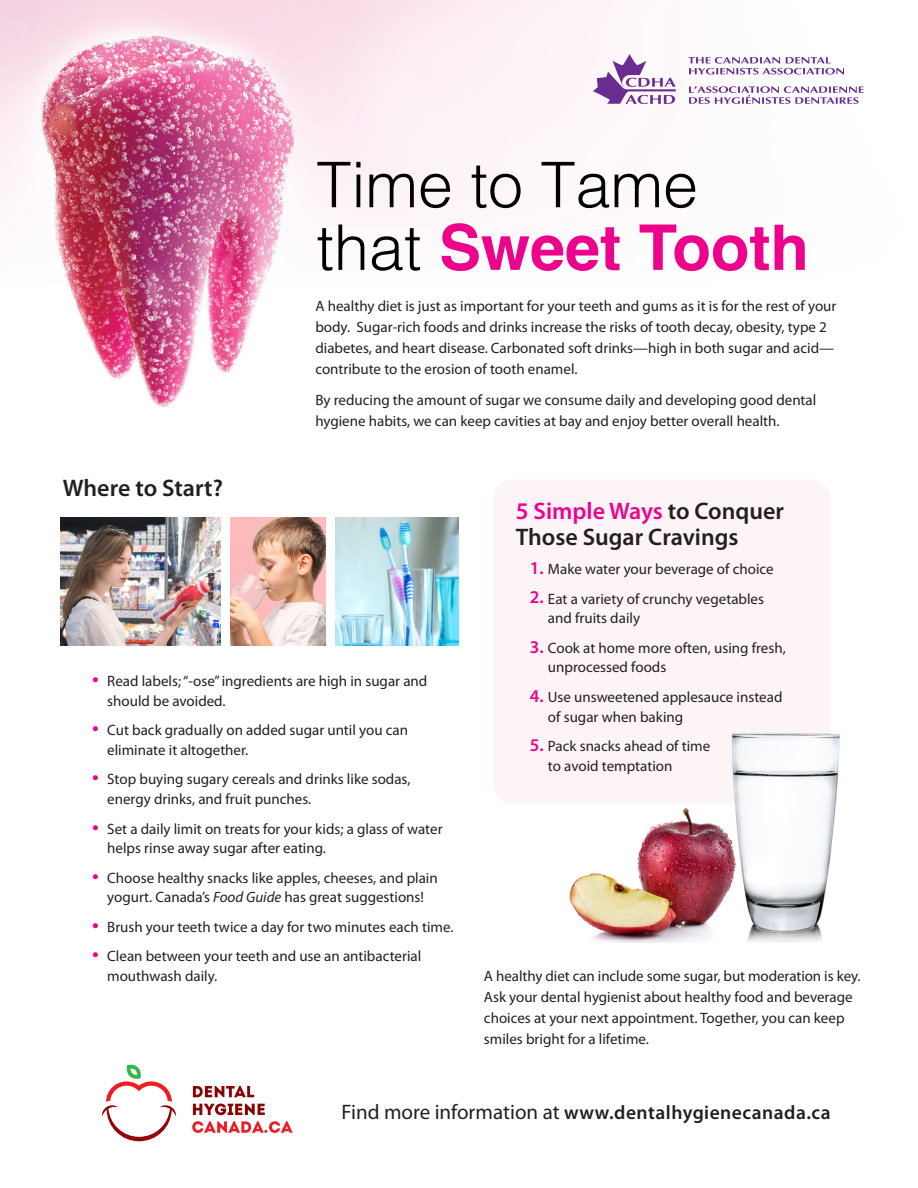
<style>
.page{position:relative;width:918px;height:1188px;background:#fff}
.page>*{position:absolute;margin:0;border:0;box-sizing:border-box;transform-origin:0 0}
.t1{font:700 63px "Helvetica";color:#ed028c}
.t2{font:300 63px "Helvetica";color:#000}
.t3{font:600 24px/25.5px "Myriad Pro";color:#231f20}
.t4{font:600 19.5px "Myriad Pro";letter-spacing:.025em;color:#231f20}
.t5{font:600 18px "Myriad Pro";color:#ed028c}
.t6{font:15px/19.5px "Myriad Pro";color:#231f20}
.s1{font-weight:300;color:#000}
.s2{font-size:24px;color:#ed028c}
.s3{font-style:italic}
.s4{color:#ed028c}
.s5{font-weight:400;font-size:21px}
</style>
<div class="page">
<img style="left:0;top:0;width:645px;height:572px">
<div style="left:494px;top:480px;width:336px;height:324px;background:#fdf4f8;border-radius:18px"></div>
<svg style="left:688px;top:57px;width:156px;height:18px"></svg>
<svg style="left:689px;top:86px;width:175px;height:18px"></svg>
<svg style="left:593px;top:54px;width:83px;height:50px"></svg>
<svg style="left:102px;top:1065px;width:74px;height:76px"></svg>
<svg style="left:193px;top:1086px;width:61px;height:11px"></svg>
<svg style="left:193px;top:1104px;width:72px;height:11px"></svg>
<svg style="left:192px;top:1121px;width:100px;height:12px"></svg>
<img style="left:61px;top:517px;width:160px;height:129px">
<img style="left:230px;top:517px;width:96px;height:129px">
<img style="left:336px;top:517px;width:123px;height:129px">
<img style="left:569px;top:733px;width:272px;height:209px">
<p class="t2" style="left:316px;top:131px;width:383px">Time to Tame</p>
<p class="t1" style="left:316px;top:197px;width:494px"><span class="s1">that</span> Sweet Tooth</p>
<p class="t3" style="left:63px;top:476px;width:162px">Where to Start?</p>
<p class="t6" style="left:315px;top:296px;width:523px;line-height:21px">A healthy diet is just as important for your teeth and gums as it is for the rest of your body. Sugar-rich foods and drinks increase the risks of tooth decay, obesity, type 2 diabetes, and heart disease. Carbonated soft drinks—high in both sugar and acid— contribute to the erosion of tooth enamel.</p>
<p class="t6" style="left:315px;top:390px;width:502px;line-height:21px">By reducing the amount of sugar we consume daily and developing good dental hygiene habits, we can keep cavities at bay and enjoy better overall health.</p>
<p class="t6" style="left:107px;top:672px;width:322px;text-indent:-15px"><span class="s2">•</span> Read labels; “-ose” ingredients are high in sugar and should be avoided.</p>
<p class="t6" style="left:107px;top:721px;width:302px;text-indent:-15px"><span class="s2">•</span> Cut back gradually on added sugar until you can eliminate it altogether.</p>
<p class="t6" style="left:107px;top:770px;width:305px;text-indent:-15px"><span class="s2">•</span> Stop buying sugary cereals and drinks like sodas, energy drinks, and fruit punches.</p>
<p class="t6" style="left:107px;top:819px;width:337px;text-indent:-15px"><span class="s2">•</span> Set a daily limit on treats for your kids; a glass of water helps rinse away sugar after eating.</p>
<p class="t6" style="left:92px;top:868px;width:347px;text-align:center"><span class="s2">•</span> Choose healthy snacks like apples, cheeses, and plain yogurt. Canada’s <span class="s3">Food Guide</span> has great suggestions!</p>
<p class="t6" style="left:92px;top:917px;width:363px"><span class="s2">•</span> Brush your teeth twice a day for two minutes each time.</p>
<p class="t6" style="left:107px;top:947px;width:316px;text-indent:-15px"><span class="s2">•</span> Clean between your teeth and use an antibacterial mouthwash daily.</p>
<p class="t3" style="left:516px;top:499px;width:270px"><span class="s4">5 Simple Ways</span> to Conquer<br>Those Sugar Cravings</p>
<p class="t6" style="left:548px;top:560px;width:227px">Make water your beverage of choice</p>
<p class="t6" style="left:548px;top:589px;width:218px">Eat a variety of crunchy vegetables and fruits daily</p>
<p class="t6" style="left:548px;top:638px;width:239px">Cook at home more often, using fresh, unprocessed foods</p>
<p class="t6" style="left:548px;top:688px;width:236px">Use unsweetened applesauce instead of sugar when baking</p>
<p class="t6" style="left:548px;top:737px;width:164px">Pack snacks ahead of time to avoid temptation</p>
<p class="t5" style="left:530px;top:558px;width:15px">1.</p>
<p class="t5" style="left:530px;top:587px;width:15px">2.</p>
<p class="t5" style="left:530px;top:637px;width:15px">3.</p>
<p class="t5" style="left:530px;top:686px;width:15px">4.</p>
<p class="t5" style="left:530px;top:735px;width:15px">5.</p>
<p class="t6" style="left:484px;top:966px;width:378px;line-height:21px">A healthy diet can include some sugar, but moderation is key.<br>Ask your dental hygienist about healthy food and beverage choices at your next appointment. Together, you can keep smiles bright for a lifetime.</p>
<p class="t4" style="left:341px;top:1101px;width:491px"><span class="s5">Find more information at</span> www.dentalhygienecanada.ca</p>
</div>
